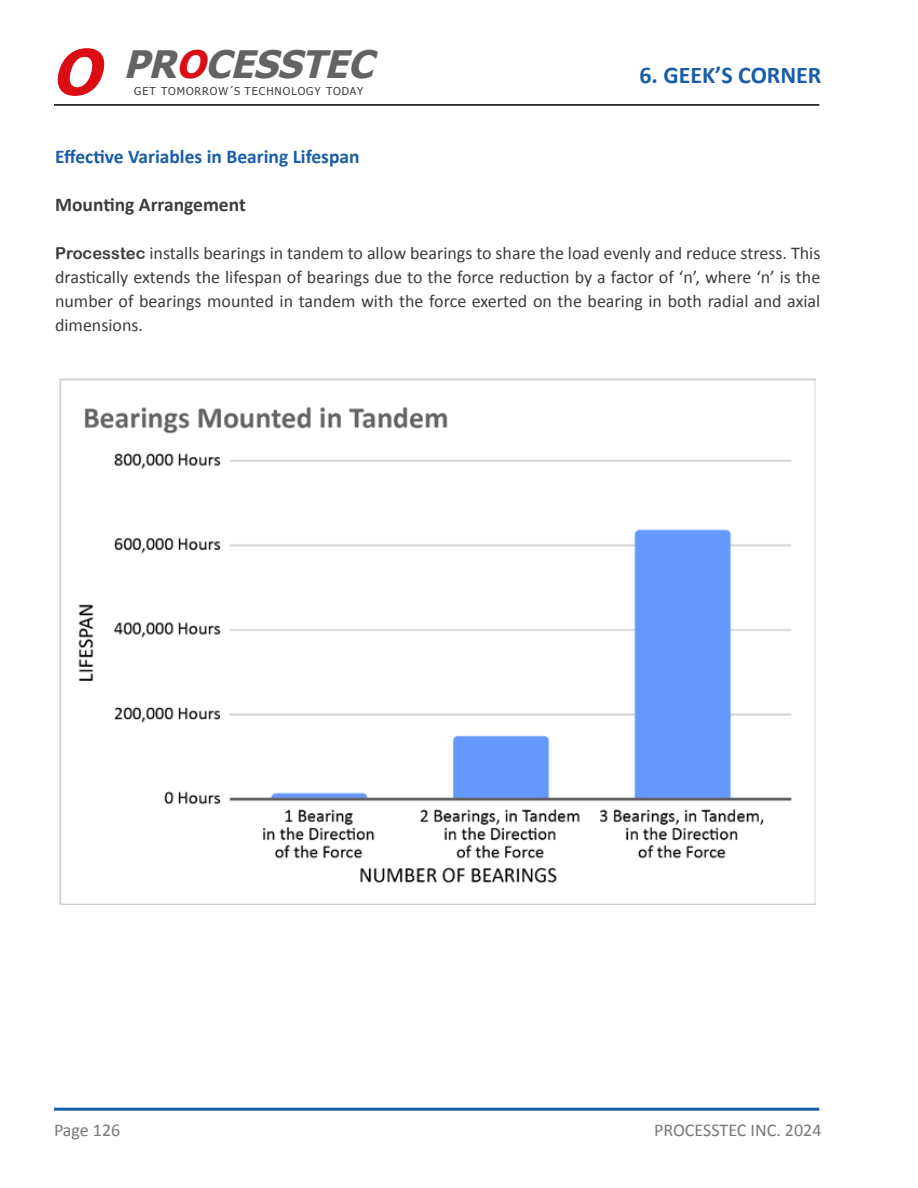
<style>
.page{position:relative;width:918px;height:1188px;background:#fff}
.page>*{position:absolute;margin:0;border:0;box-sizing:border-box;transform-origin:0 0}
.t1{font:italic 700 63px "Tahoma";color:#dc0c15}
.t2{font:italic 700 37.8px "Tahoma";color:#646363}
.t3{font:700 24px "Calibri";color:#195da9}
.t4{font:700 19.5px "Calibri";color:#195da9}
.t5{font:700 19.5px "Calibri";color:#3c3c3b}
.t6{font:18px/24px "Calibri";color:#3c3c3b;text-align:justify}
.t7{font:18px "Calibri";color:#787878}
.t8{font:10.8px "Tahoma";letter-spacing:.09em;color:#3c3c3b}
.s1{color:#dc0c15}
.s2{font-family:"Arial Rounded MT Bold";font-size:16.5px}
</style>
<div class="page">
<hr style="left:54px;top:1108px;width:765px;height:3px;background:#195da9">
<hr style="left:54px;top:104px;width:765px;height:2px;background:#000">
<img style="left:60px;top:379px;width:756px;height:525px">
<h1 class="t1" style="left:51px;top:28px;width:70px">O</h1>
<h2 class="t2" style="left:123px;top:38px;width:263px">PR<span class="s1">O</span>CESSTEC</h2>
<p class="t8" style="left:134px;top:84px;width:230px">GET TOMORROW´S TECHNOLOGY TODAY</p>
<h3 class="t3" style="left:639px;top:58px;width:184px">6. GEEK’S CORNER</h3>
<p class="t4" style="left:55px;top:142px;width:306px">Effective Variables in Bearing Lifespan</p>
<p class="t5" style="left:55px;top:190px;width:192px">Mounting Arrangement</p>
<p class="t6" style="left:55px;top:240px;width:767px"><span class="s2">Processtec</span> installs bearings in tandem to allow bearings to share the load evenly and reduce stress. This drastically extends the lifespan of bearings due to the force reduction by a factor of ‘n’, where ‘n’ is the number of bearings mounted in tandem with the force exerted on the bearing in both radial and axial dimensions.</p>
<p class="t7" style="left:54px;top:1117px;width:68px">Page 126</p>
<p class="t7" style="left:654px;top:1117px;width:169px">PROCESSTEC INC. 2024</p>
</div>
